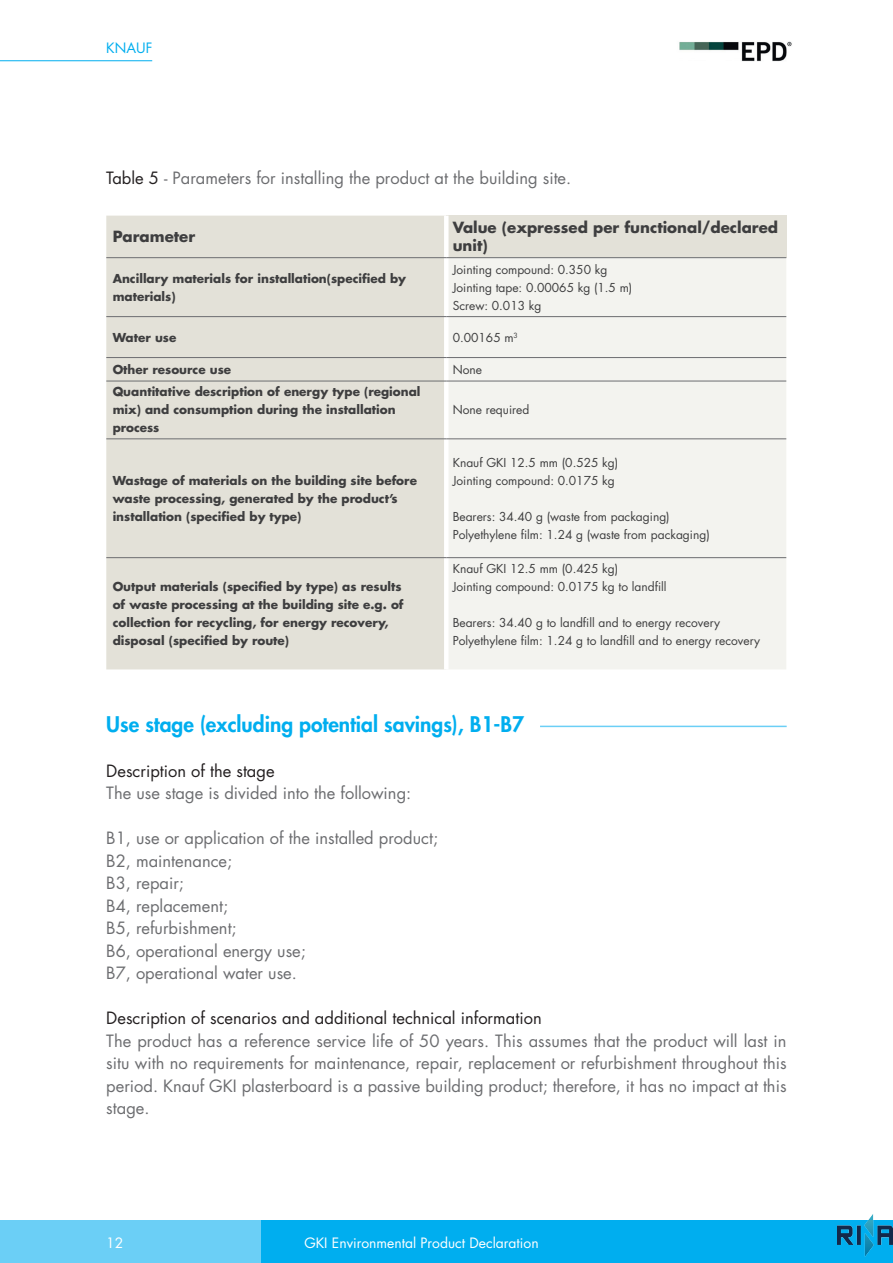
<style>
.page{position:relative;width:893px;height:1263px;background:#fff}
.page>*{position:absolute;margin:0;border:0;box-sizing:border-box;transform-origin:0 0}
.t1{font:800 21px "Futura Std";color:#00aeef}
.t2{font:16.5px/22.5px "Futura Std";color:#6c6d70}
.t3{font:16.5px "Futura Std";color:#231f20}
.t4{font:700 15px/18px "Futura Std";color:#3e3e3f}
.t5{font:13.95px "Futura Std";color:#fff}
.t6{font:13.95px "Futura Std";color:#00aeef}
.t7{font:700 12px/18px "Futura Std";color:#3e3e3f}
.t8{font:12px/18px "Futura Std";color:#3e3e3f}
.s1{color:#231f20}
</style>
<div class="page">
<div style="left:0;top:1220px;width:893px;height:43px;background:#6bcff6"></div>
<div style="left:262px;top:1220px;width:631px;height:43px;background:#00aeef"></div>
<hr style="left:0;top:60px;width:152px;height:1px;background:#00aeef">
<img style="left:679px;top:41px;width:113px;height:21px">
<div style="left:106px;top:216px;width:338px;height:453px;background:#e3e1d8"></div>
<div style="left:446px;top:216px;width:340px;height:42px;background:#e3e1d8"></div>
<div style="left:449px;top:258px;width:337px;height:411px;background:#f3f3ef"></div>
<div style="left:444px;top:216px;width:5px;height:41px;background:#fff"></div>
<hr style="left:106px;top:257px;width:340px;height:1px;background:#6c6d70">
<hr style="left:446px;top:257px;width:340px;height:1px;background:#6c6d70">
<hr style="left:106px;top:316px;width:340px;height:1px;background:#6c6d70">
<hr style="left:446px;top:316px;width:340px;height:1px;background:#6c6d70">
<hr style="left:106px;top:357px;width:340px;height:1px;background:#6c6d70">
<hr style="left:446px;top:357px;width:340px;height:1px;background:#6c6d70">
<hr style="left:106px;top:381px;width:340px;height:1px;background:#6c6d70">
<hr style="left:446px;top:381px;width:340px;height:1px;background:#6c6d70">
<hr style="left:106px;top:439px;width:340px;height:1px;background:#6c6d70">
<hr style="left:446px;top:439px;width:340px;height:1px;background:#6c6d70">
<hr style="left:106px;top:557px;width:340px;height:1px;background:#6c6d70">
<hr style="left:446px;top:557px;width:340px;height:1px;background:#6c6d70">
<hr style="left:540px;top:726px;width:247px;height:1px;background:#6bcff6">
<img style="left:838px;top:1214px;width:55px;height:43px">
<p class="t6" style="left:106px;top:39px;width:47px">KNAUF</p>
<p class="t2" style="left:106px;top:167px;width:466px"><span class="s1">Table 5</span> - Parameters for installing the product at the building site.</p>
<p class="t4" style="left:113px;top:227px;width:84px">Parameter</p>
<p class="t4" style="left:453px;top:218px;width:327px">Value (expressed per functional/declared unit)</p>
<p class="t7" style="left:113px;top:269px;width:295px">Ancillary materials for installation(specified by materials)</p>
<p class="t8" style="left:453px;top:260px;width:181px">Jointing compound: 0.350 kg<br>Jointing tape: 0.00065 kg (1.5 m)<br>Screw: 0.013 kg</p>
<p class="t7" style="left:113px;top:328px;width:65px">Water use</p>
<p class="t8" style="left:453px;top:328px;width:67px">0.00165 m<sup>3</sup></p>
<p class="t7" style="left:113px;top:360px;width:120px">Other resource use</p>
<p class="t8" style="left:453px;top:361px;width:31px">None</p>
<p class="t7" style="left:113px;top:383px;width:309px">Quantitative description of energy type (regional mix) and consumption during the installation process</p>
<p class="t8" style="left:453px;top:401px;width:78px">None required</p>
<p class="t7" style="left:113px;top:471px;width:306px">Wastage of materials on the building site before waste processing, generated by the product’s installation (specified by type)</p>
<p class="t7" style="left:113px;top:577px;width:292px">Output materials (specified by type) as results of waste processing at the building site e.g. of collection for recycling, for energy recovery, disposal (specified by route)</p>
<p class="t8" style="left:453px;top:453px;width:167px">Knauf GKI 12.5 mm (0.525 kg)<br>Jointing compound: 0.0175 kg</p>
<p class="t8" style="left:453px;top:507px;width:259px">Bearers: 34.40 g (waste from packaging)<br>Polyethylene film: 1.24 g (waste from packaging)</p>
<p class="t8" style="left:453px;top:560px;width:215px">Knauf GKI 12.5 mm (0.425 kg)<br>Jointing compound: 0.0175 kg to landfill</p>
<p class="t8" style="left:453px;top:614px;width:309px">Bearers: 34.40 g to landfill and to energy recovery<br>Polyethylene film: 1.24 g to landfill and to energy recovery</p>
<p class="t1" style="left:106px;top:711px;width:419px">Use stage (excluding potential savings), B1-B7</p>
<p class="t3" style="left:106px;top:760px;width:170px">Description of the stage</p>
<p class="t2" style="left:106px;top:782px;width:307px">The use stage is divided into the following:</p>
<p class="t2" style="left:106px;top:827px;width:333px">B1, use or application of the installed product;<br>B2, maintenance;<br>B3, repair;<br>B4, replacement;<br>B5, refurbishment;<br>B6, operational energy use;<br>B7, operational water use.</p>
<p class="t3" style="left:106px;top:1008px;width:437px">Description of scenarios and additional technical information</p>
<p class="t2" style="left:106px;top:1030px;width:682px;text-align:justify">The product has a reference service life of 50 years. This assumes that the product will last in situ with no requirements for maintenance, repair, replacement or refurbishment throughout this period. Knauf GKI plasterboard is a passive building product; therefore, it has no impact at this stage.</p>
<p class="t5" style="left:106px;top:1234px;width:19px">12</p>
<p class="t5" style="left:304px;top:1234px;width:236px">GKI Environmental Product Declaration</p>
</div>
